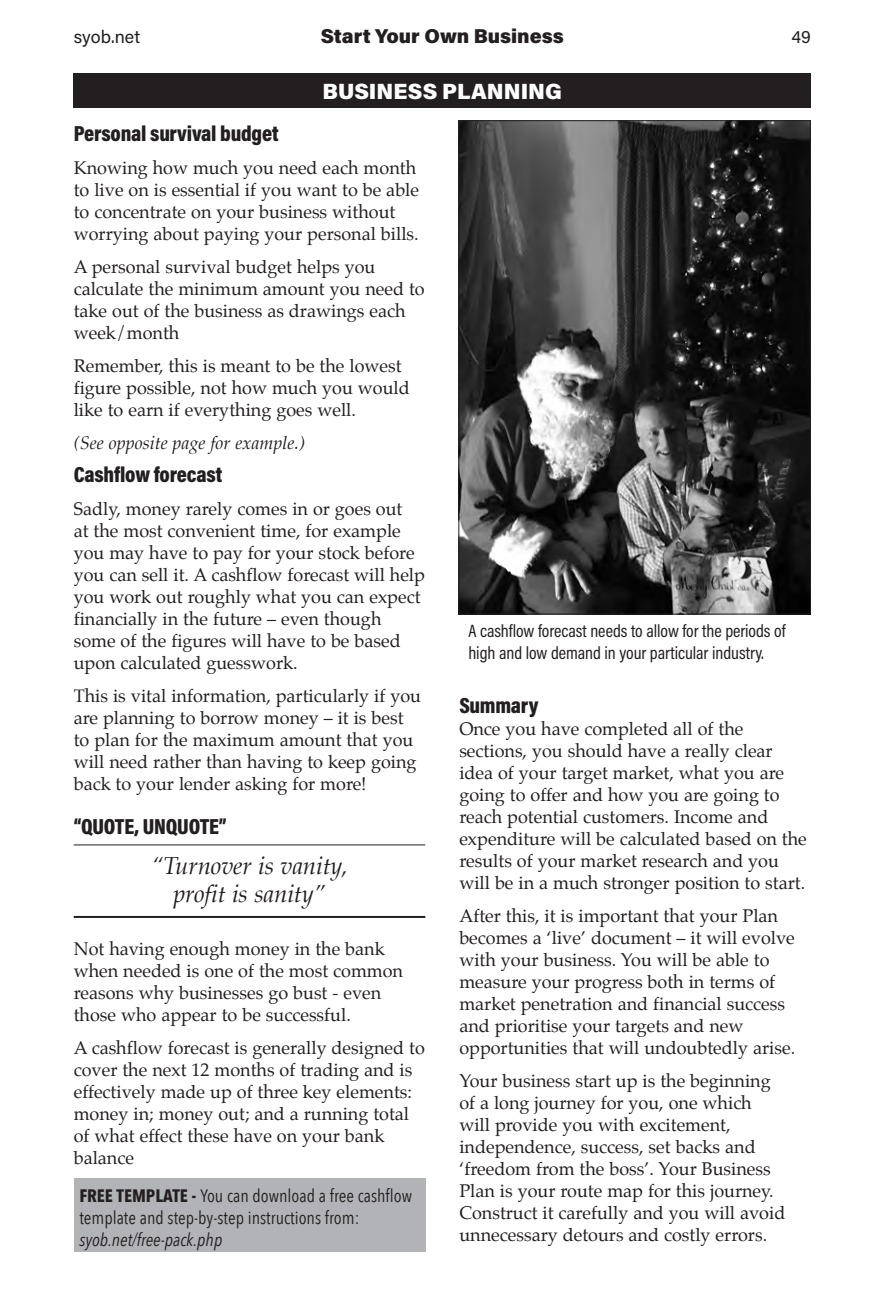
<style>
.page{position:relative;width:879px;height:1304px;background:#fff}
.page>*{position:absolute;margin:0;border:0;box-sizing:border-box;transform-origin:0 0}
._10a-Quote1Column{font:italic 24px/28px "Palatino";letter-spacing:-.005em;color:#231f20;text-align:center}
._9-text9{font:900 22px "Acumin Pro Cond";letter-spacing:-.01em;color:#231f20}
._1-header1WOB{font:900 22px "Acumin Pro";color:#fff}
._7a-quoteUnquote{font:900 22px "Acumin Pro Cond";letter-spacing:-.01em;color:#231f20}
.t1{font:900 20px "Acumin Pro";color:#231f20}
._9-text9-2{font:18px/22px "Palatino";color:#231f20}
._6-tintboxText6{font:18px/22px "Avenir Next Condensed";color:#231f20}
._13-textBox13{font:18px/22px "Acumin Pro Cond";letter-spacing:-.005em;color:#231f20}
._9-text9-3{font:italic 18px "Palatino";color:#231f20}
.t2{font:18px "Acumin Pro";color:#231f20}
.s1{font-weight:700}
.s2{font-style:italic}
</style>
<div class="page">
<hr style="left:74px;top:844px;width:351px;height:1px;background:#231f20">
<hr style="left:74px;top:916px;width:351px;height:2px;background:#231f20">
<div style="left:74px;top:1178px;width:351px;height:73px;background:#b2b3b7"></div>
<img style="left:460px;top:122px;width:349px;height:491px">
<div style="left:74px;top:74px;width:737px;height:34px;background:#231f20"></div>
<p class="t2" style="left:74px;top:24px;width:68px">syob.net</p>
<p class="t1" style="left:321px;top:22px;width:245px">Start Your Own Business</p>
<p class="t2" style="left:791px;top:24px;width:21px">49</p>
<p class="_1-header1WOB" style="left:323px;top:76px;width:241px">BUSINESS PLANNING</p>
<p class="_9-text9" style="left:74px;top:119px;width:206px">Personal survival budget</p>
<p class="_9-text9-2" style="left:74px;top:157px;width:347px">Knowing how much you need each month to live on is essential if you want to be able to concentrate on your business without worrying about paying your personal bills.</p>
<p class="_9-text9-2" style="left:74px;top:256px;width:352px">A personal survival budget helps you calculate the minimum amount you need to take out of the business as drawings each week/month</p>
<p class="_9-text9-2" style="left:74px;top:355px;width:337px">Remember, this is meant to be the lowest figure possible, not how much you would like to earn if everything goes well.</p>
<p class="_9-text9-3" style="left:74px;top:429px;width:233px">(See opposite page for example.)</p>
<p class="_9-text9" style="left:74px;top:460px;width:150px">Cashflow forecast</p>
<p class="_9-text9-2" style="left:74px;top:498px;width:353px">Sadly, money rarely comes in or goes out<br>at the most convenient time, for example you may have to pay for your stock before you can sell it. A cashflow forecast will help you work out roughly what you can expect financially in the future – even though some of the figures will have to be based upon calculated guesswork.</p>
<p class="_9-text9-2" style="left:74px;top:685px;width:349px">This is vital information, particularly if you are planning to borrow money – it is best to plan for the maximum amount that you will need rather than having to keep going back to your lender asking for more!</p>
<p class="_7a-quoteUnquote" style="left:74px;top:812px;width:154px">“QUOTE, UNQUOTE”</p>
<p class="_10a-Quote1Column" style="left:151px;top:852px;width:198px">“Turnover is vanity, profit is sanity”</p>
<p class="_9-text9-2" style="left:74px;top:938px;width:331px">Not having enough money in the bank when needed is one of the most common reasons why businesses go bust - even those who appear to be successful.</p>
<p class="_9-text9-2" style="left:74px;top:1037px;width:353px">A cashflow forecast is generally designed to cover the next 12 months of trading and is effectively made up of three key elements: money in; money out; and a running total of what effect these have on your bank balance</p>
<p class="_6-tintboxText6" style="left:79px;top:1183px;width:334px"><span class="s1">FREE TEMPLATE -</span> You can download a free cashflow template and step-by-step instructions from: <span class="s2">syob.net/free-pack.php</span></p>
<p class="_13-textBox13" style="left:468px;top:619px;width:319px">A cashflow forecast needs to allow for the periods of high and low demand in your particular industry.</p>
<p class="_9-text9" style="left:459px;top:691px;width:81px">Summary</p>
<p class="_9-text9-2" style="left:459px;top:718px;width:349px">Once you have completed all of the sections, you should have a really clear idea of your target market, what you are going to offer and how you are going to reach potential customers. Income and expenditure will be calculated based on the results of your market research and you will be in a much stronger position to start.</p>
<p class="_9-text9-2" style="left:459px;top:905px;width:337px">After this, it is important that your Plan becomes a ‘live’ document – it will evolve with your business. You will be able to measure your progress both in terms of market penetration and financial success and prioritise your targets and new opportunities that will undoubtedly arise.</p>
<p class="_9-text9-2" style="left:459px;top:1070px;width:327px">Your business start up is the beginning of a long journey for you, one which will provide you with excitement, independence, success, set backs and ‘freedom from the boss’. Your Business Plan is your route map for this journey.<br>Construct it carefully and you will avoid unnecessary detours and costly errors.</p>
</div>
